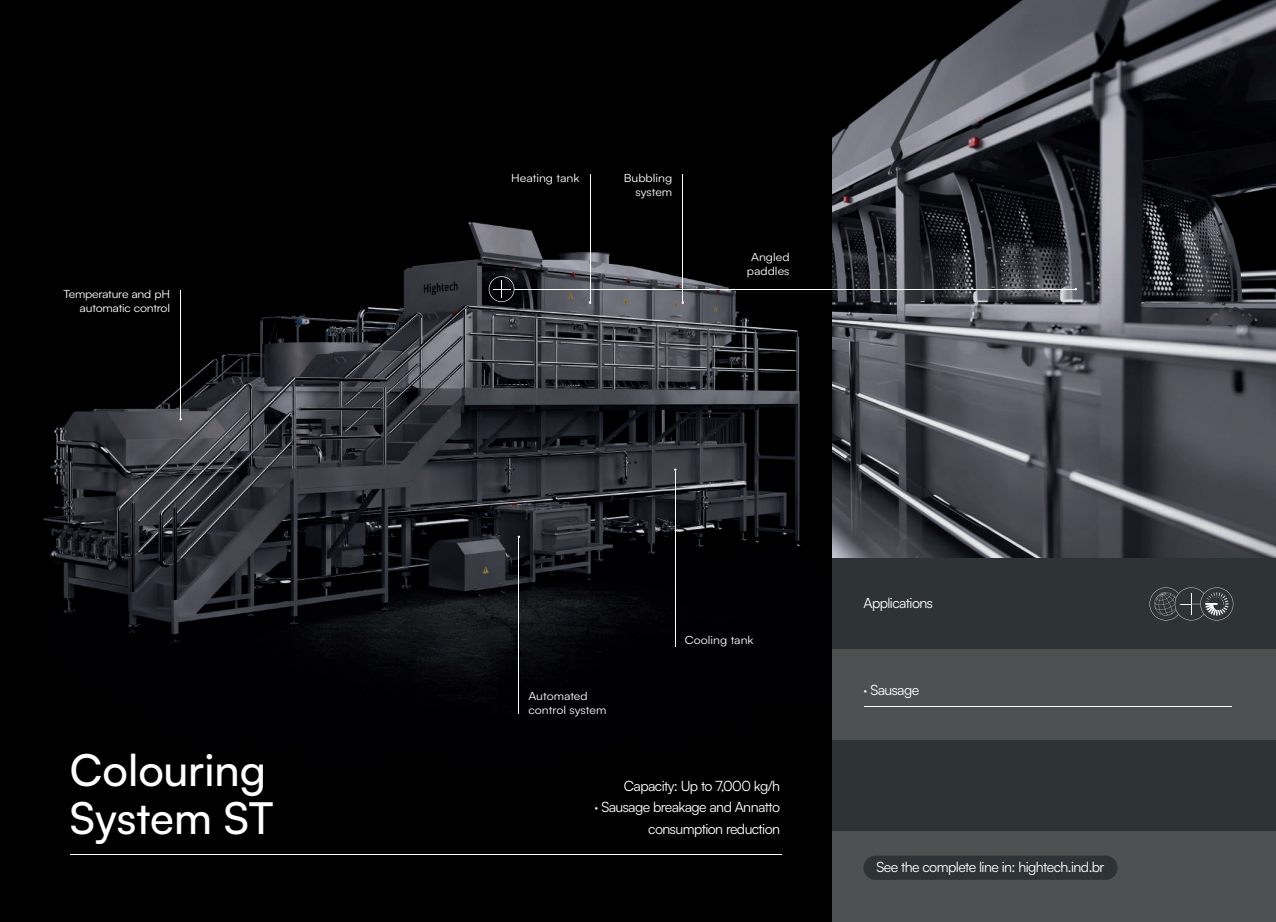
<style>
.page{position:relative;width:1276px;height:922px;background:#fff}
.page>*{position:absolute;margin:0;border:0;box-sizing:border-box;transform-origin:0 0}
.t1{font:500 43.88px/47.8px "Satoshi";color:#fff}
.t2{font:14.12px/21.6px "Satoshi";letter-spacing:-.04em;color:#fff;text-align:right}
.t3{font:11.25px/13.9px "Satoshi";color:#fff;scale:1.09 1}
.t4{font:11.25px/13.9px "Satoshi";letter-spacing:-.02em;color:#fff;text-align:right;scale:1.09 1}
</style>
<div class="page">
<img style="left:0;top:0;width:832px;height:921px">
<img style="left:832px;top:0;width:444px;height:558px">
<div style="left:832px;top:649px;width:444px;height:91px;background:#4e5151"></div>
<div style="left:832px;top:558px;width:444px;height:91px;background:#2e3335"></div>
<div style="left:832px;top:831px;width:444px;height:90px;background:#4e5151"></div>
<div style="left:832px;top:740px;width:444px;height:91px;background:#2e3335"></div>
<div style="left:863px;top:855px;width:254px;height:24px;background:#2e3335;border-radius:12px"></div>
<svg style="left:1149px;top:587px;width:84px;height:33px"></svg>
<hr style="left:864px;top:705px;width:368px;height:1px;background:#fff">
<hr style="left:70px;top:854px;width:711px;height:1px;background:#fff">
<hr style="left:675px;top:471px;width:1px;height:175px;background:#fff">
<hr style="left:518px;top:538px;width:1px;height:175px;background:#fff">
<hr style="left:682px;top:174px;width:1px;height:129px;background:#fff">
<hr style="left:590px;top:174px;width:1px;height:129px;background:#fff">
<hr style="left:180px;top:290px;width:1px;height:130px;background:#fff">
<hr style="left:514px;top:289px;width:563px;height:1px;background:#fff">
<svg style="left:489px;top:276px;width:25px;height:26px"></svg>
<p class="t4" style="left:63px;top:287px;width:99px">Temperature and pH automatic control</p>
<h1 class="t1" style="left:70px;top:743px;width:205px">Colouring<br>System ST</h1>
<p class="t3" style="left:511px;top:170px;width:64px">Heating tank</p>
<p class="t3" style="left:624px;top:170px;width:46px;text-align:right">Bubbling system</p>
<p class="t3" style="left:747px;top:249px;width:41px;text-align:center">Angled paddles</p>
<p class="t3" style="left:528px;top:688px;width:73px">Automated control system</p>
<p class="t3" style="left:685px;top:632px;width:65px">Cooling tank</p>
<p class="t2" style="left:594px;top:774px;width:187px">Capacity: Up to 7,000 kg/h<br>· Sausage breakage and Annatto consumption reduction</p>
<p class="t2" style="left:863px;top:592px;width:71px">Applications</p>
<p class="t2" style="left:863px;top:678px;width:57px">· Sausage</p>
<p class="t2" style="left:876px;top:855px;width:229px">See the complete line in: hightech.ind.br</p>
</div>
